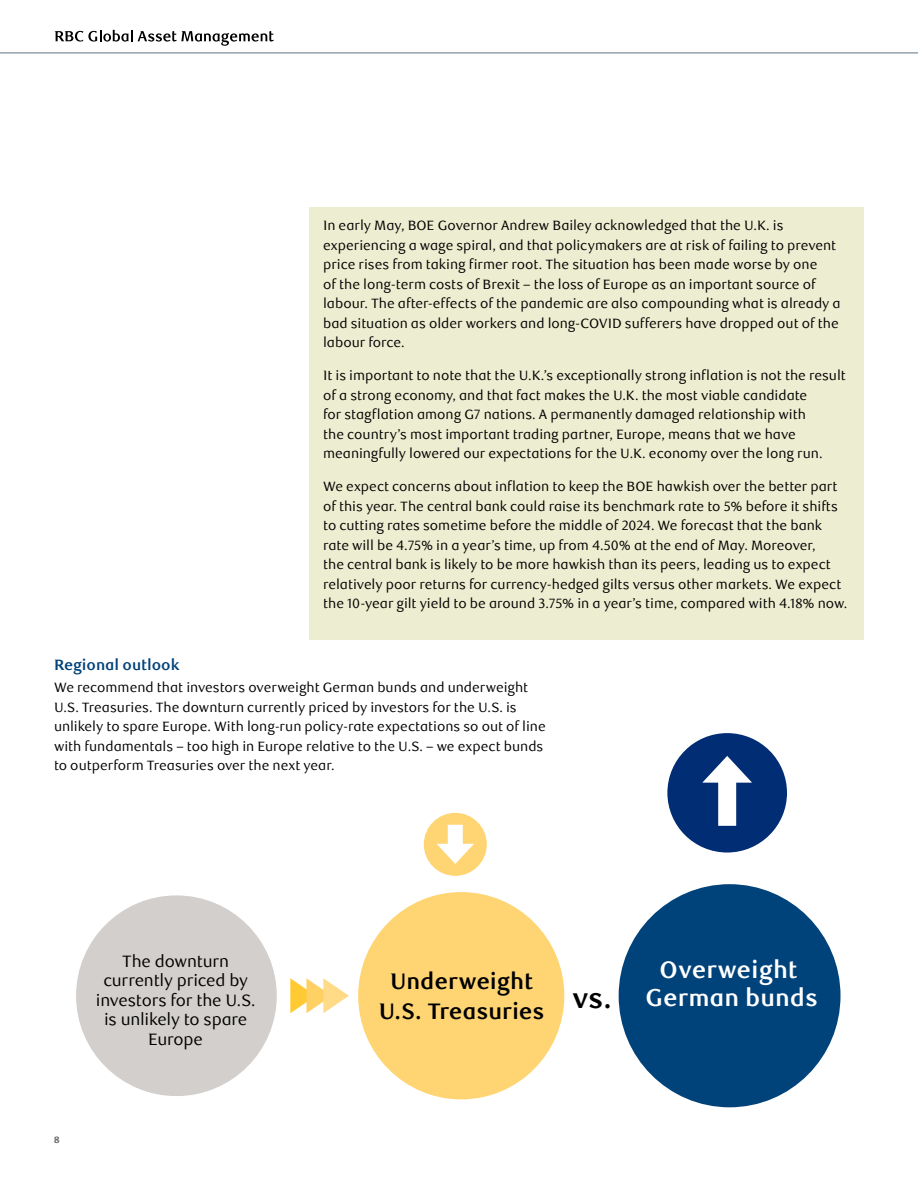
<style>
.page{position:relative;width:918px;height:1188px;background:#fff}
.page>*{position:absolute;margin:0;border:0;box-sizing:border-box;transform-origin:0 0}
.t1{font:700 28.5px "RBC Text Tabular";color:#000}
.P_Body{font:700 24px/28.5px "RBC Text Tabular";color:#fff;text-align:center}
.P_Body-2{font:700 22.5px/30px "RBC Text Tabular";letter-spacing:-.005em;color:#000;text-align:center}
.P_Body-3{font:16.5px/19.5px "RBC Text";letter-spacing:-.015em;color:#000;text-align:center}
.H3_Subhead{font:700 15px "RBC Text";letter-spacing:-.005em;color:#00427a}
.P_Body-4{font:13.5px/19.5px "RBC Text";color:#000}
.t2{font:9.75px "Meta Bold LF";color:#6d6e71}
</style>
<div class="page">
<div style="left:667px;top:733px;width:120px;height:120px;background:#002d74;border-radius:50%"></div>
<div style="left:718px;top:772px;width:18px;height:54px;background:#fff"></div>
<svg style="left:702px;top:756px;width:50px;height:27px"></svg>
<div style="left:619px;top:884px;width:222px;height:223px;background:#00427a;border-radius:50%"></div>
<div style="left:424px;top:813px;width:63px;height:63px;background:#ffd574;border-radius:50%"></div>
<div style="left:448px;top:825px;width:15px;height:27px;background:#fff"></div>
<svg style="left:437px;top:844px;width:37px;height:20px"></svg>
<div style="left:358px;top:892px;width:206px;height:207px;background:#ffd574;border-radius:50%"></div>
<div style="left:76px;top:895px;width:201px;height:201px;background:#d2cfcc;border-radius:50%"></div>
<svg style="left:290px;top:978px;width:59px;height:35px"></svg>
<div style="left:310px;top:207px;width:554px;height:433px;background:#ededd1"></div>
<hr style="left:0;top:52px;width:918px;height:2px;background:#95a0a9">
<svg style="left:55px;top:30px;width:219px;height:16px"></svg>
<p class="P_Body-4" style="left:323px;top:216px;width:519px">In early May, BOE Governor Andrew Bailey acknowledged that the U.K. is experiencing a wage spiral, and that policymakers are at risk of failing to prevent price rises from taking firmer root. The situation has been made worse by one<br>of the long-term costs of Brexit – the loss of Europe as an important source of labour. The after-effects of the pandemic are also compounding what is already a bad situation as older workers and long-COVID sufferers have dropped out of the labour force.</p>
<p class="P_Body-4" style="left:323px;top:366px;width:524px">It is important to note that the U.K.’s exceptionally strong inflation is not the result of a strong economy, and that fact makes the U.K. the most viable candidate<br>for stagflation among G7 nations. A permanently damaged relationship with<br>the country’s most important trading partner, Europe, means that we have meaningfully lowered our expectations for the U.K. economy over the long run.</p>
<p class="P_Body-4" style="left:323px;top:477px;width:526px">We expect concerns about inflation to keep the BOE hawkish over the better part of this year. The central bank could raise its benchmark rate to 5% before it shifts to cutting rates sometime before the middle of 2024. We forecast that the bank rate will be 4.75% in a year’s time, up from 4.50% at the end of May. Moreover,<br>the central bank is likely to be more hawkish than its peers, leading us to expect relatively poor returns for currency-hedged gilts versus other markets. We expect the 10-year gilt yield to be around 3.75% in a year’s time, compared with 4.18% now.</p>
<h3 class="H3_Subhead" style="left:54px;top:656px;width:127px">Regional outlook</h3>
<p class="P_Body-4" style="left:54px;top:678px;width:493px">We recommend that investors overweight German bunds and underweight U.S. Treasuries. The downturn currently priced by investors for the U.S. is unlikely to spare Europe. With long-run policy-rate expectations so out of line with fundamentals – too high in Europe relative to the U.S. – we expect bunds to outperform Treasuries over the next year.</p>
<p class="t2" style="left:54px;top:1134px;width:7px">8</p>
<p class="P_Body-3" style="left:96px;top:952px;width:161px">The downturn currently priced by investors for the U.S. is unlikely to spare<br>Europe</p>
<p class="P_Body-2" style="left:379px;top:967px;width:168px">Underweight<br>U.S. Treasuries</p>
<p class="t1" style="left:572px;top:981px;width:41px">vs.</p>
<p class="P_Body" style="left:645px;top:956px;width:174px">Overweight<br>German bunds</p>
</div>
